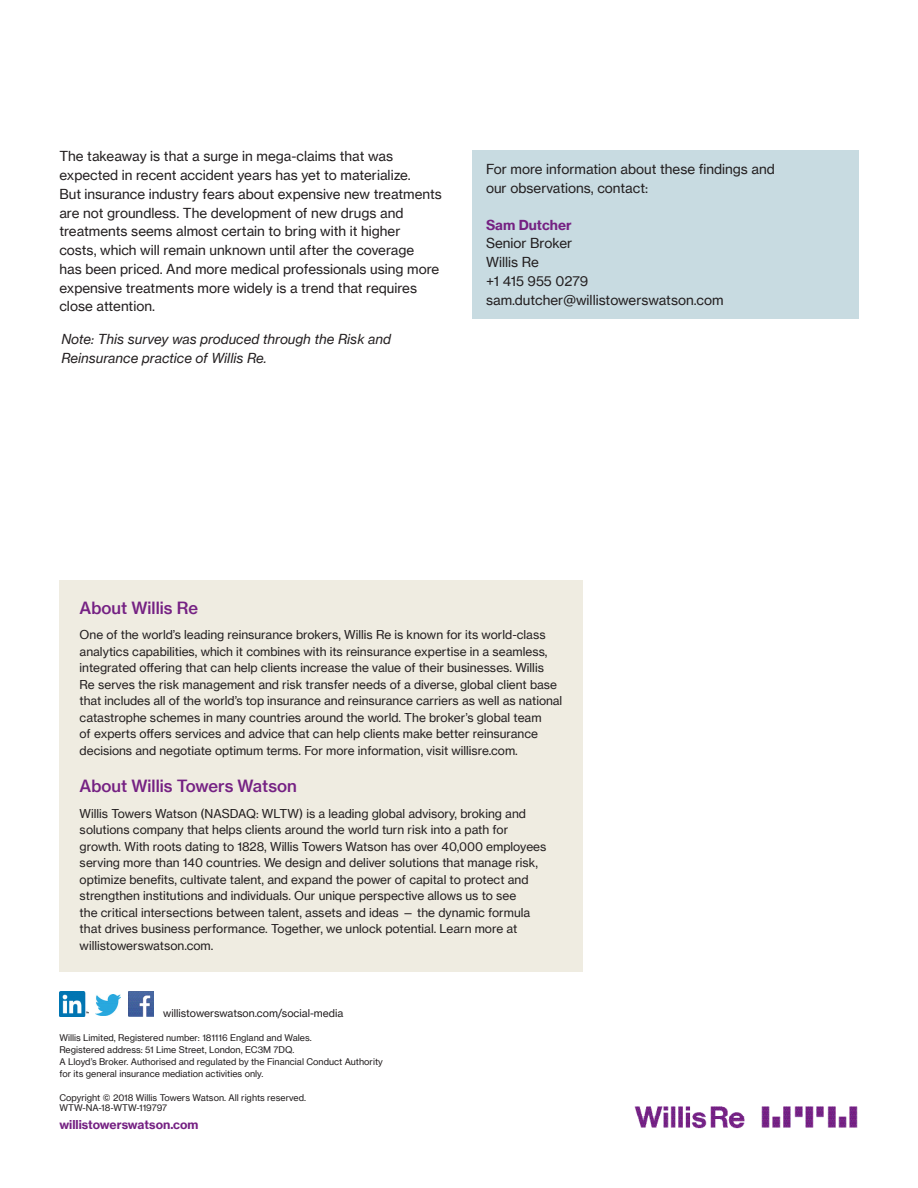
<style>
.page{position:relative;width:918px;height:1188px;background:#fff}
.page>*{position:absolute;margin:0;border:0;box-sizing:border-box;transform-origin:0 0}
.Subhead_1__11_13_Med{font:16.5px "N Haas Grotesk TX Pro 65 Md";color:#752183}
.Body_text_black{font:13.5px/18.8px "N Haas Grotesk TX Pro 55 Rg";color:#231f20}
.Body_text_black-2{font:13.5px/18.8px "N Haas Grotesk TX Pro 56 It";color:#231f20}
.Subhead_1__11_13_Med-2{font:12px/16.5px "N Haas Grotesk TX Pro 55 Rg";color:#231f20}
.Body_text_black-3{font:12px/16.5px "N Haas Grotesk TX Pro 55 Rg";color:#231f20}
.t1{font:12px "N Haas Grotesk TX Pro 75 Bd";color:#752183}
.t2{font:10.5px "N Haas Grotesk TX Pro 55 Rg";color:#231f20}
.Body_text_black-4{font:9px/12px "N Haas Grotesk TX Pro 55 Rg";color:#231f20}
.s1{font-family:"N Haas Grotesk TX Pro 75 Bd";color:#752183}
</style>
<div class="page">
<div style="left:472px;top:150px;width:387px;height:168px;background:#c8dbe1"></div>
<img style="left:634px;top:1106px;width:224px;height:23px">
<img style="left:60px;top:992px;width:28px;height:25px">
<img style="left:96px;top:995px;width:25px;height:20px">
<img style="left:129px;top:992px;width:25px;height:24px">
<div style="left:59px;top:580px;width:524px;height:392px;background:#efece1"></div>
<p class="Body_text_black" style="left:59px;top:147px;width:384px">The takeaway is that a surge in mega-claims that was expected in recent accident years has yet to materialize.<br>But insurance industry fears about expensive new treatments are not groundless. The development of new drugs and treatments seems almost certain to bring with it higher<br>costs, which will remain unknown until after the coverage<br>has been priced. And more medical professionals using more expensive treatments more widely is a trend that requires close attention.</p>
<p class="Body_text_black-2" style="left:61px;top:330px;width:331px">Note: This survey was produced through the Risk and<br>Reinsurance practice of Willis Re.</p>
<p class="Body_text_black" style="left:486px;top:160px;width:290px">For more information about these findings and our observations, contact:</p>
<p class="Body_text_black" style="left:486px;top:215px;width:239px"><span class="s1">Sam Dutcher<br></span>Senior Broker<br>Willis Re<br>+1 415 955 0279 sam.dutcher@willistowerswatson.com</p>
<p class="Subhead_1__11_13_Med" style="left:80px;top:597px;width:120px">About Willis Re</p>
<p class="Subhead_1__11_13_Med-2" style="left:80px;top:626px;width:484px">One of the world’s leading reinsurance brokers, Willis Re is known for its world-class analytics capabilities, which it combines with its reinsurance expertise in a seamless, integrated offering that can help clients increase the value of their businesses. Willis<br>Re serves the risk management and risk transfer needs of a diverse, global client base that includes all of the world’s top insurance and reinsurance carriers as well as national catastrophe schemes in many countries around the world. The broker’s global team<br>of experts offers services and advice that can help clients make better reinsurance decisions and negotiate optimum terms. For more information, visit willisre.com.</p>
<p class="Subhead_1__11_13_Med" style="left:80px;top:776px;width:219px">About Willis Towers Watson</p>
<p class="Body_text_black-3" style="left:80px;top:805px;width:468px">Willis Towers Watson (NASDAQ: WLTW) is a leading global advisory, broking and solutions company that helps clients around the world turn risk into a path for growth. With roots dating to 1828, Willis Towers Watson has over 40,000 employees serving more than 140 countries. We design and deliver solutions that manage risk, optimize benefits, cultivate talent, and expand the power of capital to protect and strengthen institutions and individuals. Our unique perspective allows us to see<br>the critical intersections between talent, assets and ideas — the dynamic formula that drives business performance. Together, we unlock potential. Learn more at willistowerswatson.com.</p>
<p class="t2" style="left:163px;top:1006px;width:182px">willistowerswatson.com/social-media</p>
<p class="Body_text_black-4" style="left:59px;top:1031px;width:254px">Willis Limited, Registered number: 181116 England and Wales.</p>
<p class="Body_text_black-4" style="left:59px;top:1043px;width:325px">Registered address: 51 Lime Street, London, EC3M 7DQ.<br>A Lloyd’s Broker. Authorised and regulated by the Financial Conduct Authority for its general insurance mediation activities only.</p>
<p class="Body_text_black-4" style="left:59px;top:1091px;width:248px">Copyright © 2018 Willis Towers Watson. All rights reserved.</p>
<p class="Body_text_black-4" style="left:59px;top:1102px;width:109px">WTW-NA-18-WTW-119797</p>
<p class="t1" style="left:59px;top:1117px;width:141px">willistowerswatson.com</p>
</div>
